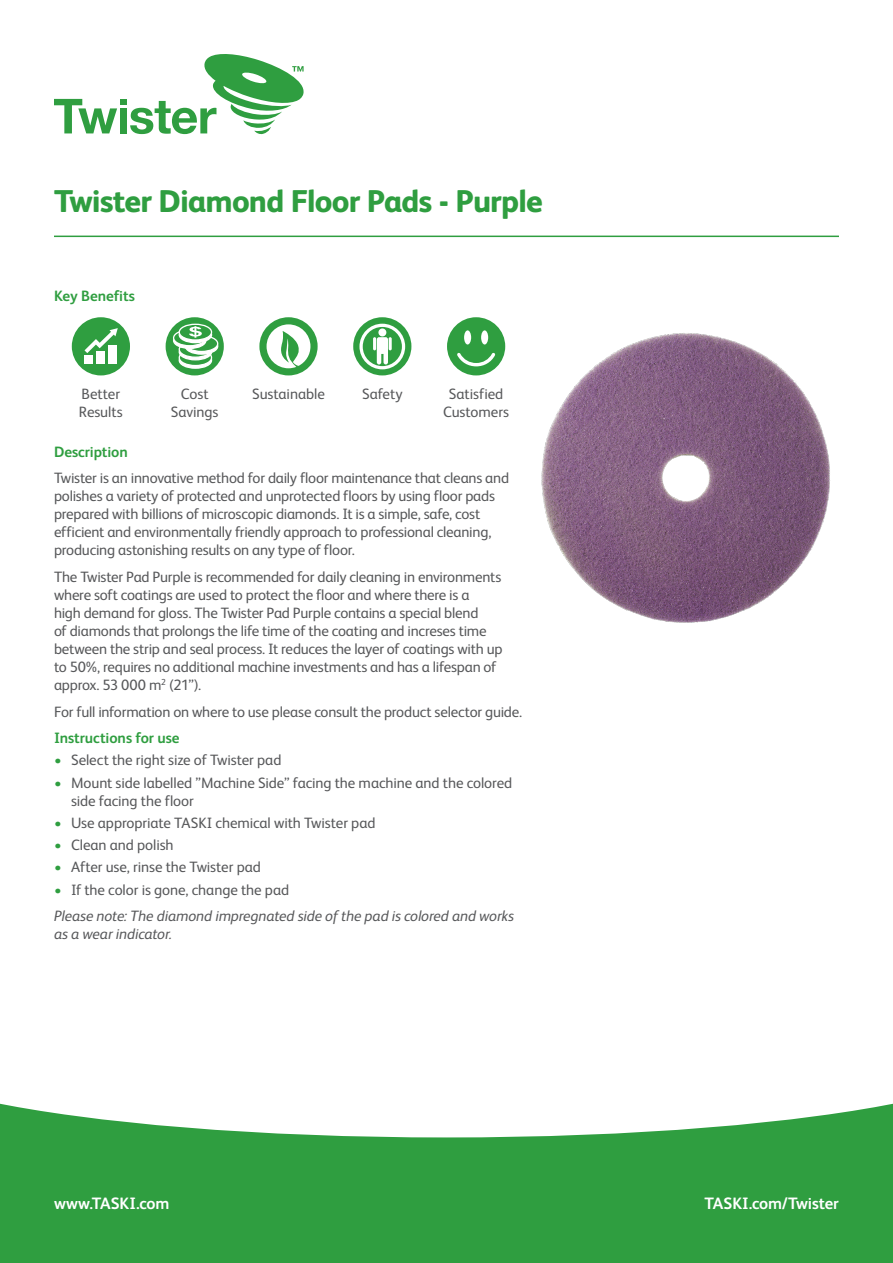
<style>
.page{position:relative;width:893px;height:1263px;background:#fff}
.page>*{position:absolute;margin:0;border:0;box-sizing:border-box;transform-origin:0 0}
.t1{font:800 31.5px "FS Albert Pro";letter-spacing:-.025em;color:#2f9e40}
.t2{font:700 16.5px "FS Albert Pro";letter-spacing:-.01em;color:#fff}
.t3{font:15px/18px "FS Albert Pro";letter-spacing:-.015em;color:#57585a}
.t4{font:italic 15px/26.5px "FS Albert Pro";letter-spacing:-.01em;color:#57585a}
.t5{font:700 15px "FS Albert Pro";letter-spacing:-.005em;color:#2f9e40}
.s1{color:#2f9e40}
.s2{font-style:normal;color:#2f9e40}
.s3{font-style:normal}
</style>
<div class="page">
<svg style="left:54px;top:54px;width:250px;height:81px"></svg>
<hr style="left:54px;top:236px;width:785px;height:1px;background:#2f9e40">
<svg style="left:0;top:1103px;width:893px;height:160px;background:#4eac5c"></svg>
<div style="left:72px;top:317px;width:58px;height:58px;background:#2f9e40;border-radius:50%"></div>
<svg style="left:85px;top:328px;width:33px;height:25px"></svg>
<div style="left:84px;top:355px;width:9px;height:9px;background:#fff"></div>
<div style="left:96px;top:351px;width:9px;height:13px;background:#fff"></div>
<div style="left:108px;top:345px;width:9px;height:19px;background:#fff"></div>
<div style="left:166px;top:317px;width:58px;height:58px;background:#2f9e40;border-radius:50%"></div>
<svg style="left:173px;top:324px;width:45px;height:45px"></svg>
<svg style="left:259px;top:317px;width:59px;height:58px"></svg>
<div style="left:353px;top:317px;width:58px;height:58px;background:#2f9e40;border-radius:50%"></div>
<svg style="left:359px;top:324px;width:46px;height:45px"></svg>
<div style="left:447px;top:317px;width:58px;height:58px;background:#2f9e40;border-radius:50%"></div>
<svg style="left:457px;top:353px;width:38px;height:13px"></svg>
<div style="left:464px;top:330px;width:7px;height:14px;background:#fff;border-radius:50%"></div>
<div style="left:481px;top:330px;width:7px;height:14px;background:#fff;border-radius:50%"></div>
<img style="left:541px;top:333px;width:289px;height:290px">
<h1 class="t1" style="left:54px;top:177px;width:490px">Twister Diamond Floor Pads - Purple</h1>
<p class="t5" style="left:54px;top:285px;width:83px">Key Benefits</p>
<p class="t3" style="left:79px;top:384px;width:45px">Better<br>Results</p>
<p class="t3" style="left:171px;top:384px;width:49px;text-align:center">Cost<br>Savings</p>
<p class="t3" style="left:252px;top:384px;width:74px">Sustainable</p>
<p class="t3" style="left:362px;top:384px;width:42px">Safety</p>
<p class="t3" style="left:443px;top:384px;width:68px;text-align:center">Satisfied<br>Customers</p>
<p class="t5" style="left:54px;top:441px;width:75px">Description</p>
<p class="t3" style="left:54px;top:468px;width:457px">Twister is an innovative method for daily floor maintenance that cleans and polishes a variety of protected and unprotected floors by using floor pads prepared with billions of microscopic diamonds. It is a simple, safe, cost efficient and environmentally friendly approach to professional cleaning, producing astonishing results on any type of floor.</p>
<p class="t3" style="left:54px;top:567px;width:450px">The Twister Pad Purple is recommended for daily cleaning in environments where soft coatings are used to protect the floor and where there is a<br>high demand for gloss. The Twister Pad Purple contains a special blend<br>of diamonds that prolongs the life time of the coating and increses time between the strip and seal process. It reduces the layer of coatings with up to 50%, requires no additional machine investments and has a lifespan of approx. 53 000 m<sup>2</sup> (21”).</p>
<p class="t3" style="left:54px;top:701px;width:470px">For full information on where to use please consult the product selector guide.</p>
<p class="t5" style="left:54px;top:727px;width:127px">Instructions for use</p>
<p class="t3" style="left:54px;top:750px;width:229px"><span class="s1">•</span> Select the right size of Twister pad</p>
<p class="t3" style="left:71px;top:772px;width:443px;text-indent:-17px"><span class="s1">•</span> Mount side labelled ”Machine Side” facing the machine and the colored side facing the floor</p>
<p class="t3" style="left:54px;top:812px;width:323px"><span class="s1">•</span> Use appropriate TASKI chemical with Twister pad</p>
<p class="t3" style="left:54px;top:835px;width:121px"><span class="s1">•</span> Clean and polish</p>
<p class="t3" style="left:54px;top:857px;width:208px"><span class="s1">•</span> After use, rinse the Twister pad</p>
<p class="t4" style="left:54px;top:875px;width:462px"><span class="s2">•</span> <span class="s3">If the color is gone, change the pad<br></span>Please note: The diamond impregnated side of the pad is colored and works</p>
<p class="t4" style="left:54px;top:920px;width:120px">as a wear indicator.</p>
<p class="t2" style="left:54px;top:1192px;width:117px">www.TASKI.com</p>
<p class="t2" style="left:705px;top:1192px;width:136px">TASKI.com/Twister</p>
</div>
